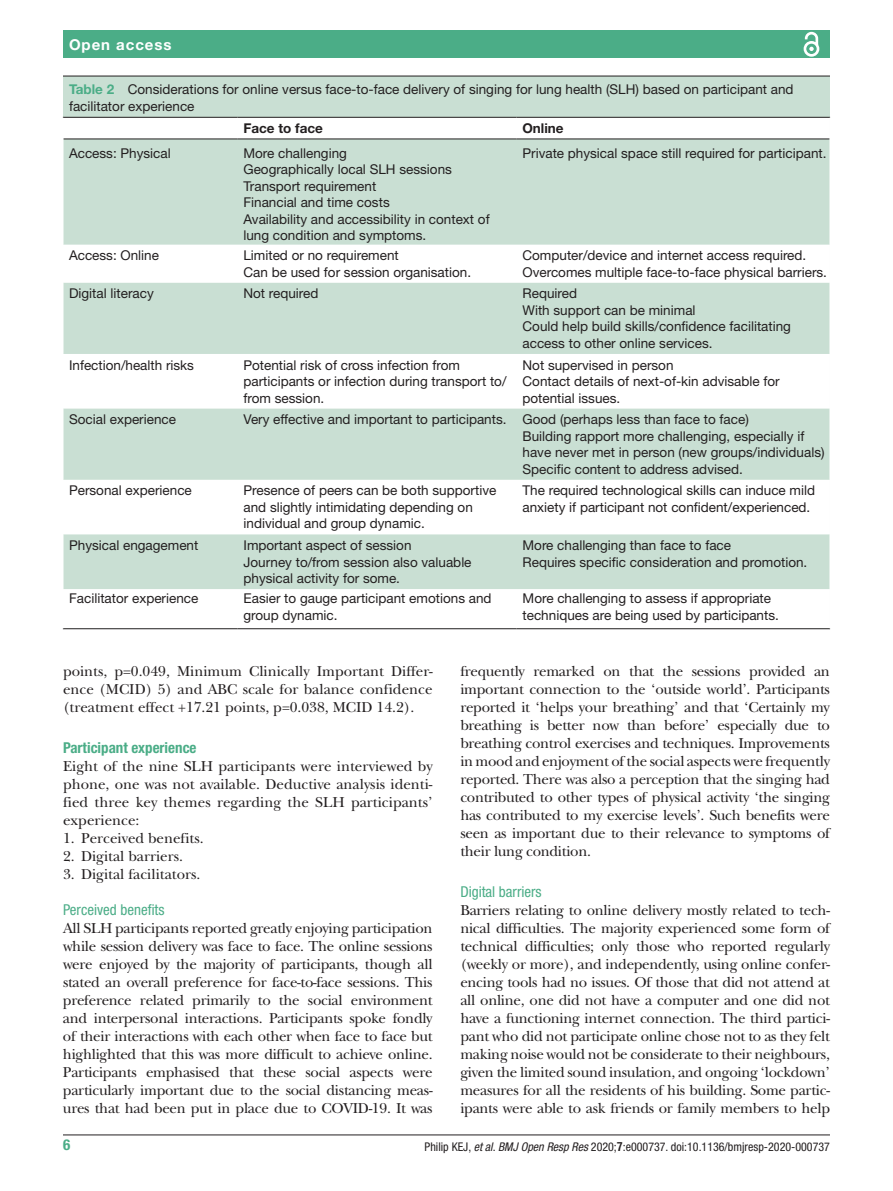
<style>
.page{position:relative;width:893px;height:1191px;background:#fff}
.page>*{position:absolute;margin:0;border:0;box-sizing:border-box;transform-origin:0 0}
.t1{font:15px/18px "New Baskerville";color:#231f20;text-align:justify}
.t2{font:condensed 15px "Helvetica Neue LT Std";color:#4bad87}
.t3{font:700 condensed 15px "Helvetica Neue LT Std";color:#4bad87}
.t4{font:700 15px "Helvetica Neue LT Std";letter-spacing:.065em;color:#fff}
.t5{font:13.5px/16.5px "Helvetica Neue LT Std";color:#231f20}
.t6{font:700 13.5px "Helvetica Neue LT Std";color:#231f20}
.t7{font:condensed 12px "Helvetica Neue LT Std";color:#231f20}
.s1{font-weight:700;color:#4bad87}
.s2{font-style:italic}
.s3{font-family:"Helvetica";font-weight:700}
</style>
<div class="page">
<hr style="left:63px;top:1134px;width:767px;height:1px;background:#231f20">
<div style="left:63px;top:31px;width:767px;height:27px;background:#4bad87"></div>
<svg style="left:803px;top:31px;width:17px;height:26px"></svg>
<div style="left:63px;top:76px;width:767px;height:553px;background:#c9dfd3"></div>
<hr style="left:63px;top:76px;width:767px;height:1px;background:#231f20">
<svg style="left:64px;top:118px;width:766px;height:510px"></svg>
<hr style="left:63px;top:117px;width:174px;height:1px;background:#231f20">
<hr style="left:63px;top:139px;width:174px;height:1px;background:#231f20">
<hr style="left:237px;top:117px;width:279px;height:1px;background:#231f20">
<hr style="left:237px;top:139px;width:279px;height:1px;background:#231f20">
<hr style="left:516px;top:117px;width:314px;height:1px;background:#231f20">
<hr style="left:516px;top:139px;width:314px;height:1px;background:#231f20">
<hr style="left:63px;top:628px;width:174px;height:1px;background:#231f20">
<hr style="left:237px;top:628px;width:279px;height:1px;background:#231f20">
<hr style="left:516px;top:628px;width:314px;height:1px;background:#231f20">
<svg style="left:63px;top:118px;width:1px;height:21px"></svg>
<hr style="left:63px;top:139px;width:1px;height:106px;background:#fff">
<hr style="left:63px;top:245px;width:1px;height:38px;background:#fff">
<hr style="left:63px;top:283px;width:1px;height:71px;background:#fff">
<hr style="left:63px;top:354px;width:1px;height:54px;background:#fff">
<hr style="left:63px;top:408px;width:1px;height:72px;background:#fff">
<hr style="left:63px;top:480px;width:1px;height:54px;background:#fff">
<hr style="left:63px;top:534px;width:1px;height:55px;background:#fff">
<hr style="left:63px;top:589px;width:1px;height:39px;background:#fff">
<p class="t4" style="left:69px;top:35px;width:104px">Open access</p>
<p class="t5" style="left:69px;top:81px;width:726px"><span class="s1">Table 2</span> Considerations for online versus face-to-face delivery of singing for lung health (SLH) based on participant and facilitator experience</p>
<p class="t6" style="left:243px;top:120px;width:81px">Face to face</p>
<p class="t6" style="left:522px;top:120px;width:43px">Online</p>
<p class="t5" style="left:69px;top:144px;width:103px">Access: Physical</p>
<p class="t5" style="left:243px;top:144px;width:248px">More challenging<br>Geographically local SLH sessions<br>Transport requirement<br>Financial and time costs<br>Availability and accessibility in context of lung condition and symptoms.</p>
<p class="t5" style="left:522px;top:144px;width:306px">Private physical space still required for participant.</p>
<p class="t5" style="left:69px;top:247px;width:92px">Access: Online</p>
<p class="t5" style="left:243px;top:247px;width:229px">Limited or no requirement<br>Can be used for session organisation.</p>
<p class="t5" style="left:522px;top:247px;width:306px">Computer/device and internet access required.<br>Overcomes multiple face-to-face physical barriers.</p>
<p class="t5" style="left:69px;top:285px;width:86px">Digital literacy</p>
<p class="t5" style="left:243px;top:285px;width:77px">Not required</p>
<p class="t5" style="left:522px;top:285px;width:270px">Required<br>With support can be minimal<br>Could help build skills/confidence facilitating access to other online services.</p>
<p class="t5" style="left:69px;top:356px;width:127px">Infection/health risks</p>
<p class="t5" style="left:243px;top:356px;width:265px">Potential risk of cross infection from participants or infection during transport to/ from session.</p>
<p class="t5" style="left:522px;top:356px;width:259px">Not supervised in person<br>Contact details of next-of-kin advisable for potential issues.</p>
<p class="t5" style="left:69px;top:411px;width:108px">Social experience</p>
<p class="t5" style="left:522px;top:411px;width:304px;text-indent:-279px">Very effective and important to participants. Good (perhaps less than face to face)<br>Building rapport more challenging, especially if have never met in person (new groups/individuals)<br>Specific content to address advised.</p>
<p class="t5" style="left:69px;top:482px;width:124px">Personal experience</p>
<p class="t5" style="left:243px;top:482px;width:254px">Presence of peers can be both supportive and slightly intimidating depending on individual and group dynamic.</p>
<p class="t5" style="left:522px;top:482px;width:294px">The required technological skills can induce mild anxiety if participant not confident/experienced.</p>
<p class="t5" style="left:69px;top:537px;width:131px">Physical engagement</p>
<p class="t5" style="left:244px;top:537px;width:230px">Important aspect of session<br>Journey to/from session also valuable physical activity for some.</p>
<p class="t5" style="left:523px;top:537px;width:286px">More challenging than face to face<br>Requires specific consideration and promotion.</p>
<p class="t5" style="left:69px;top:590px;width:131px">Facilitator experience</p>
<p class="t5" style="left:244px;top:590px;width:250px">Easier to gauge participant emotions and group dynamic.</p>
<p class="t5" style="left:523px;top:590px;width:258px">More challenging to assess if appropriate techniques are being used by participants.</p>
<p class="t1" style="left:63px;top:662px;width:371px">points, p=0.049, Minimum Clinically Important Differ&shy;ence (MCID) 5) and ABC scale for balance confidence (treatment effect +17.21 points, p=0.038, MCID 14.2).</p>
<p class="t3" style="left:63px;top:738px;width:135px">Participant experience</p>
<p class="t1" style="left:63px;top:757px;width:371px">Eight of the nine SLH participants were interviewed by phone, one was not available. Deductive analysis identi&shy;fied three key themes regarding the SLH participants’ experience:</p>
<p class="t1" style="left:63px;top:829px;width:142px">1. Perceived benefits.</p>
<p class="t1" style="left:63px;top:847px;width:122px">2. Digital barriers.</p>
<p class="t1" style="left:63px;top:865px;width:139px">3. Digital facilitators.</p>
<p class="t2" style="left:63px;top:901px;width:103px">Perceived benefits</p>
<p class="t1" style="left:63px;top:919px;width:371px">All SLH participants reported greatly enjoying participation while session delivery was face to face. The online sessions were enjoyed by the majority of participants, though all stated an overall preference for face-to-face sessions. This preference related primarily to the social environment and interpersonal interactions. Participants spoke fondly of their interactions with each other when face to face but highlighted that this was more difficult to achieve online.<br>Participants emphasised that these social aspects were particularly important due to the social distancing meas&shy;ures that had been put in place due to COVID-19. It was</p>
<p class="t1" style="left:460px;top:662px;width:371px">frequently remarked on that the sessions provided an important connection to the ‘outside world’. Participants reported it ‘helps your breathing’ and that ‘Certainly my breathing is better now than before’ especially due to breathing control exercises and techniques. Improvements in mood and enjoyment of the social aspects were frequently reported. There was also a perception that the singing had contributed to other types of physical activity ‘the singing has contributed to my exercise levels’. Such benefits were seen as important due to their relevance to symptoms of their lung condition.</p>
<p class="t2" style="left:460px;top:883px;width:83px">Digital barriers</p>
<p class="t1" style="left:460px;top:901px;width:371px">Barriers relating to online delivery mostly related to tech&shy;nical difficulties. The majority experienced some form of technical difficulties; only those who reported regularly (weekly or more), and independently, using online confer&shy;encing tools had no issues. Of those that did not attend at all online, one did not have a computer and one did not have a functioning internet connection. The third partici&shy;pant who did not participate online chose not to as they felt making noise would not be considerate to their neighbours, given the limited sound insulation, and ongoing ‘lockdown’ measures for all the residents of his building. Some partic&shy;ipants were able to ask friends or family members to help</p>
<p class="t3" style="left:63px;top:1135px;width:9px">6</p>
<p class="t7" style="left:425px;top:1139px;width:407px">Philip KEJ, <span class="s2">et al</span>. <span class="s2">BMJ Open Resp Res</span> 2020;<span class="s3">7</span>:e000737. doi:10.1136/bmjresp-2020-000737</p>
</div>
